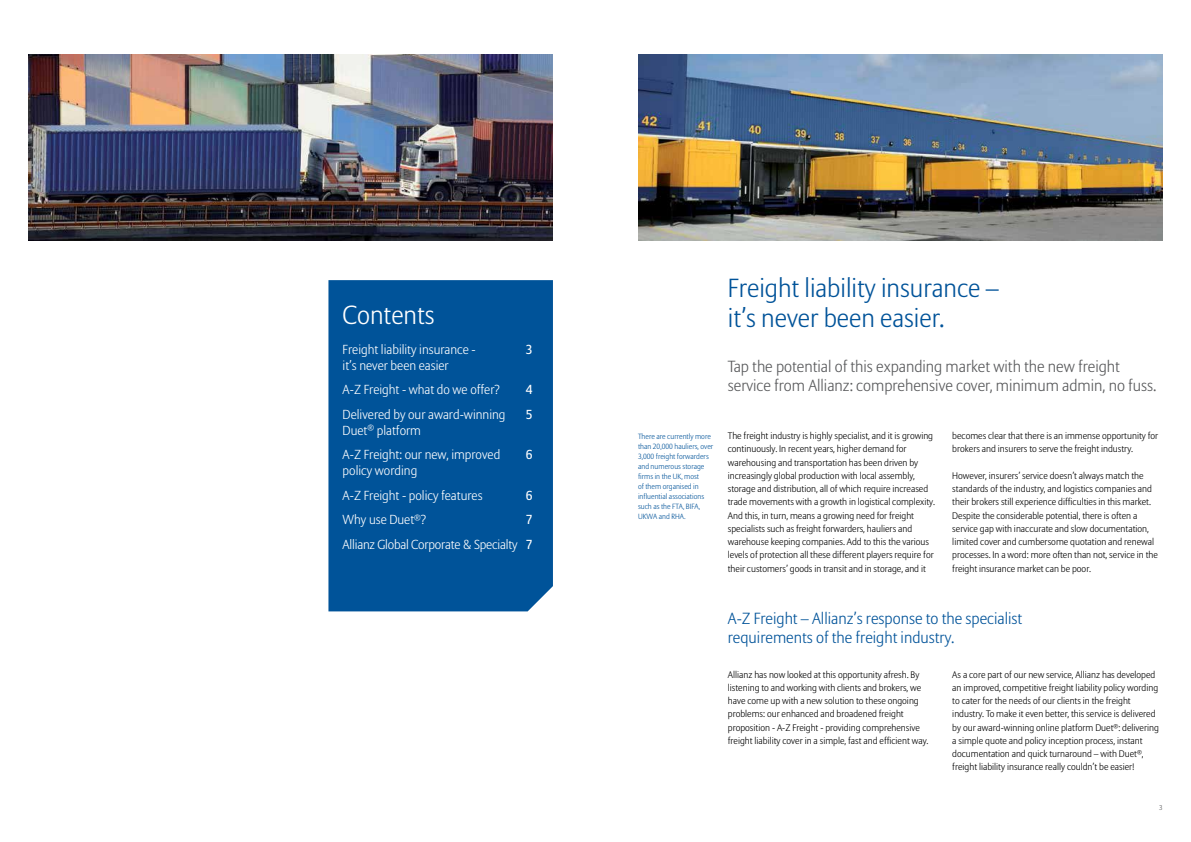
<style>
.page{position:relative;width:1191px;height:842px;background:#fff}
.page>*{position:absolute;margin:0;border:0;box-sizing:border-box;transform-origin:0 0}
.t1{font:300 26px/30px "Allianz Sans";color:#005399}
.t2{font:300 26px "Allianz Sans";color:#fff}
.t3{font:300 16px/19px "Allianz Sans";color:#58595b}
.t4{font:300 16px/19px "Allianz Sans";color:#005399}
.t5{font:300 13px/24.5px "Allianz Sans";color:#fff}
.t6{font:13px "Allianz Sans";color:#fff}
.t7{font:300 9.5px/13.3px "Allianz Sans";color:#000}
.t8{font:300 7.5px/10px "Allianz Sans";color:#005399}
.t9{font:300 7px "Allianz Sans";color:#58595b}
.s1{font-weight:400}
</style>
<div class="page">
<img style="left:28px;top:55px;width:525px;height:185px">
<div style="left:328px;top:280px;width:225px;height:331px;background:#005399"></div>
<img style="left:638px;top:55px;width:524px;height:185px">
<h1 class="t2" style="left:343px;top:299px;width:93px">Contents</h1>
<h3 class="t5" style="left:343px;top:337px;width:135px">Freight liability insurance -</h3>
<h3 class="t6" style="left:526px;top:341px;width:8px">3</h3>
<h3 class="t5" style="left:343px;top:353px;width:159px">it’s never been easier<br>A-Z Freight - what do we offer?</h3>
<h3 class="t6" style="left:526px;top:382px;width:8px">4</h3>
<h3 class="t5" style="left:343px;top:402px;width:164px">Delivered by our award-winning</h3>
<h3 class="t6" style="left:526px;top:406px;width:8px">5</h3>
<h3 class="t5" style="left:343px;top:418px;width:159px">Duet<sup>®</sup> platform<br>A-Z Freight: our new, improved</h3>
<h3 class="t6" style="left:526px;top:447px;width:8px">6</h3>
<h3 class="t5" style="left:343px;top:458px;width:141px">policy wording<br>A-Z Freight - policy features</h3>
<h3 class="t6" style="left:526px;top:487px;width:8px">6</h3>
<h3 class="t5" style="left:343px;top:507px;width:85px">Why use Duet<sup>®</sup>?</h3>
<h3 class="t5" style="left:343px;top:507px;width:191px;text-align:right"><span class="s1">7<br></span>Allianz Global Corporate &amp; Specialty <span class="s1">7</span></h3>
<p class="t8" style="left:638px;top:431px;width:77px">There are currently more than 20,000 hauliers, over<br>3,000 freight forwarders and numerous storage firms in the UK, most<br>of them organised in influential associations such as the FTA, BIFA,<br>UKWA and RHA.</p>
<h1 class="t1" style="left:728px;top:272px;width:272px">Freight liability insurance – it’s never been easier.</h1>
<h2 class="t3" style="left:728px;top:357px;width:430px">Tap the potential of this expanding market with the new freight service from Allianz: comprehensive cover, minimum admin, no fuss.</h2>
<p class="t7" style="left:728px;top:429px;width:209px">The freight industry is highly specialist, and it is growing continuously. In recent years, higher demand for warehousing and transportation has been driven by increasingly global production with local assembly, storage and distribution, all of which require increased trade movements with a growth in logistical complexity.<br>And this, in turn, means a growing need for freight specialists such as freight forwarders, hauliers and warehouse keeping companies. Add to this the various levels of protection all these different players require for their customers’ goods in transit and in storage, and it</p>
<p class="t7" style="left:952px;top:429px;width:207px">becomes clear that there is an immense opportunity for brokers and insurers to serve the freight industry.</p>
<p class="t7" style="left:952px;top:469px;width:207px">However, insurers’ service doesn’t always match the standards of the industry, and logistics companies and their brokers still experience difficulties in this market.<br>Despite the considerable potential, there is often a service gap with inaccurate and slow documentation, limited cover and cumbersome quotation and renewal processes. In a word: more often than not, service in the freight insurance market can be poor.</p>
<h2 class="t4" style="left:728px;top:608px;width:296px">A-Z Freight – Allianz’s response to the specialist requirements of the freight industry.</h2>
<p class="t7" style="left:728px;top:668px;width:202px">Allianz has now looked at this opportunity afresh. By listening to and working with clients and brokers, we have come up with a new solution to these ongoing problems: our enhanced and broadened freight proposition - A-Z Freight - providing comprehensive freight liability cover in a simple, fast and efficient way.</p>
<p class="t7" style="left:952px;top:668px;width:208px">As a core part of our new service, Allianz has developed an improved, competitive freight liability policy wording to cater for the needs of our clients in the freight industry. To make it even better, this service is delivered by our award-winning online platform Duet<sup>®</sup>: delivering a simple quote and policy inception process, instant documentation and quick turnaround – with Duet<sup>®</sup>, freight liability insurance really couldn’t be easier!</p>
<p class="t9" style="left:1159px;top:803px;width:5px">3</p>
</div>
